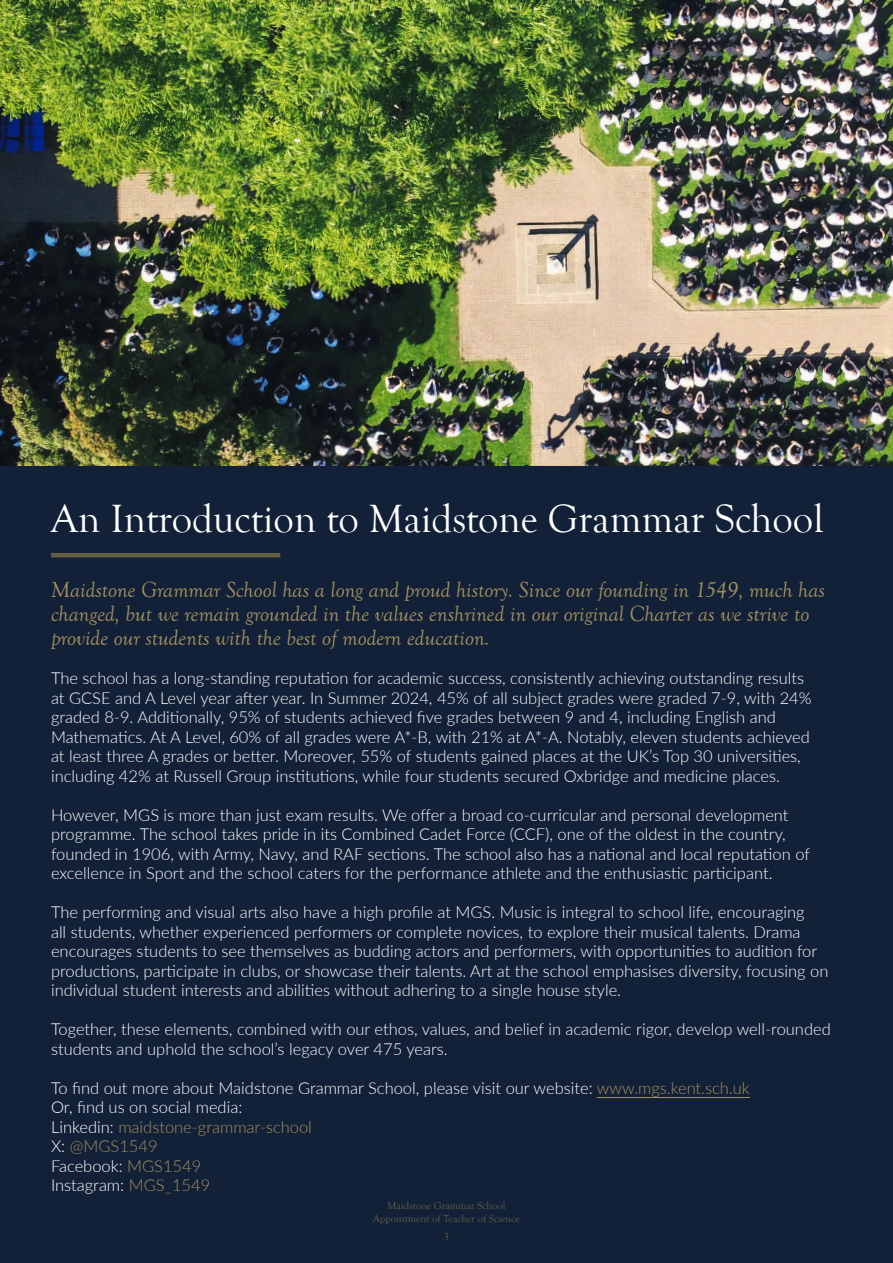
<style>
.page{position:relative;width:893px;height:1263px;background:#fff}
.page>*{position:absolute;margin:0;border:0;box-sizing:border-box;transform-origin:0 0}
.t1{font:40.5px "Goudy Old Style T";color:#fff}
.t2{font:italic 22.5px/24px "Goudy Old Style T";color:#a4915e}
.t3{font:300 16.5px/19.5px "Lato";color:#fff}
.t4{font:300 16.5px "Lato";color:#a4915e}
.t5{font:10.5px/12.6px "Goudy Old Style T";color:#655f44;text-align:center}
.s1{color:#a4915e}
.s2{color:#fff}
</style>
<div class="page">
<img style="left:0;top:0;width:893px;height:467px">
<div style="left:0;top:467px;width:893px;height:796px;background:#122138"></div>
<hr style="left:51px;top:553px;width:229px;height:4px;background:#645e43">
<hr style="left:597px;top:1097px;width:153px;height:1px;background:#a4915e">
<p class="t1" style="left:51px;top:496px;width:774px">An Introduction to Maidstone Grammar School</p>
<p class="t2" style="left:51px;top:578px;width:775px">Maidstone Grammar School has a long and proud history. Since our founding in 1549, much has changed, but we remain grounded in the values enshrined in our original Charter as we strive to provide our students with the best of modern education.</p>
<p class="t3" style="left:51px;top:668px;width:762px">The school has a long-standing reputation for academic success, consistently achieving outstanding results at GCSE and A Level year after year. In Summer 2024, 45% of all subject grades were graded 7-9, with 24% graded 8-9. Additionally, 95% of students achieved five grades between 9 and 4, including English and Mathematics. At A Level, 60% of all grades were A*-B, with 21% at A*-A. Notably, eleven students achieved at least three A grades or better. Moreover, 55% of students gained places at the UK’s Top 30 universities, including 42% at Russell Group institutions, while four students secured Oxbridge and medicine places.</p>
<p class="t3" style="left:51px;top:804px;width:760px">However, MGS is more than just exam results. We offer a broad co-curricular and personal development programme. The school takes pride in its Combined Cadet Force (CCF), one of the oldest in the country, founded in 1906, with Army, Navy, and RAF sections. The school also has a national and local reputation of excellence in Sport and the school caters for the performance athlete and the enthusiastic participant.</p>
<p class="t3" style="left:51px;top:902px;width:779px">The performing and visual arts also have a high profile at MGS. Music is integral to school life, encouraging<br>all students, whether experienced performers or complete novices, to explore their musical talents. Drama encourages students to see themselves as budding actors and performers, with opportunities to audition for productions, participate in clubs, or showcase their talents. Art at the school emphasises diversity, focusing on individual student interests and abilities without adhering to a single house style.</p>
<p class="t3" style="left:51px;top:1019px;width:781px">Together, these elements, combined with our ethos, values, and belief in academic rigor, develop well-rounded students and uphold the school’s legacy over 475 years.</p>
<p class="t3" style="left:51px;top:1077px;width:700px">To find out more about Maidstone Grammar School, please visit our website: <span class="s1">www.mgs.kent.sch.uk</span></p>
<p class="t3" style="left:51px;top:1097px;width:193px">Or, find us on social media:</p>
<p class="t4" style="left:51px;top:1115px;width:262px"><span class="s2">Linkedin:</span> maidstone-grammar-school</p>
<p class="t4" style="left:51px;top:1135px;width:108px"><span class="s2">X:</span> @MGS1549</p>
<p class="t3" style="left:51px;top:1155px;width:152px">Facebook: <span class="s1">MGS1549</span></p>
<p class="t3" style="left:51px;top:1175px;width:161px">Instagram: <span class="s1">MGS_1549</span></p>
<p class="t5" style="left:373px;top:1200px;width:148px">Maidstone Grammar School<br>Appointment of Teacher of Science</p>
<p class="t5" style="left:444px;top:1231px;width:7px">3</p>
</div>
